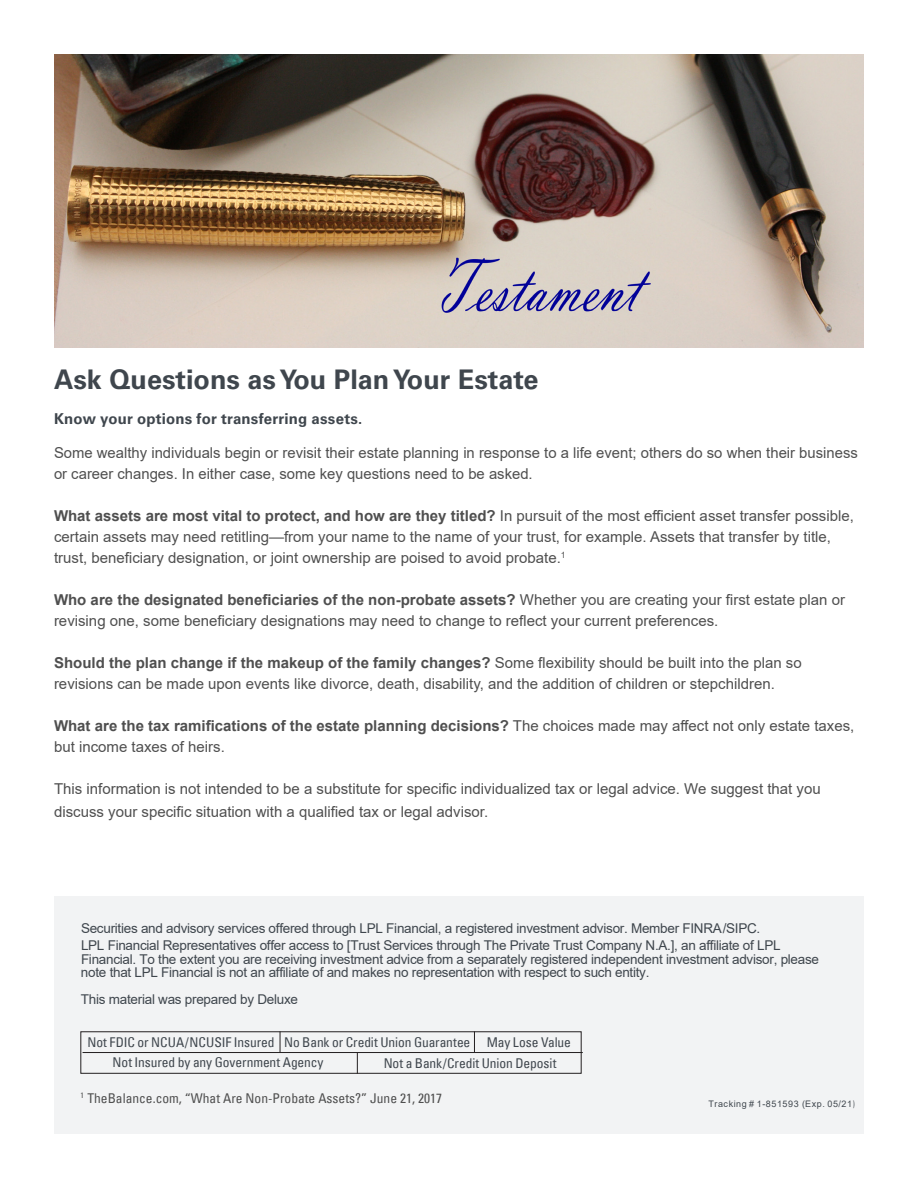
<style>
.page{position:relative;width:918px;height:1188px;background:#fff}
.page>*{position:absolute;margin:0;border:0;box-sizing:border-box;transform-origin:0 0}
.t1{font:700 27px "Univers LT Std";color:#3f464d}
.t2{font:15px/21px "Arial";color:#4f4f4f}
.t3{font:700 15px "Univers LT Std";letter-spacing:.01em;color:#3f464d}
.t4{font:13.5px/17.5px "Arial";letter-spacing:-.02em;color:#3f464d}
.t5{font:condensed 13.5px "Univers LT";letter-spacing:-.005em;color:#3f464d}
.t6{font:condensed 13.5px "Univers LT";color:#4f4f4f}
.t7{font:9px "Arial";letter-spacing:.06em;color:#3f464d}
.s1{font-weight:700}
.s2{font-family:"Univers LT Std";font-weight:300;font-stretch:condensed}
</style>
<div class="page">
<div style="left:54px;top:896px;width:810px;height:238px;background:#f2f3f4"></div>
<img style="left:54px;top:54px;width:810px;height:293px">
<div style="left:80px;top:1031px;width:502px;height:43px;border:1px solid #231f20"></div>
<hr style="left:83px;top:1052px;width:500px;height:1px;background:#231f20">
<svg style="left:357px;top:1053px;width:1px;height:21px"></svg>
<svg style="left:280px;top:1031px;width:1px;height:21px"></svg>
<svg style="left:474px;top:1031px;width:1px;height:21px"></svg>
<p class="t1" style="left:54px;top:364px;width:486px">Ask Questions as You Plan Your Estate</p>
<p class="t3" style="left:54px;top:409px;width:310px">Know your options for transferring assets.</p>
<p class="t2" style="left:54px;top:442px;width:805px">Some wealthy individuals begin or revisit their estate planning in response to a life event; others do so when their business or career changes. In either case, some key questions need to be asked.</p>
<p class="t2" style="left:54px;top:505px;width:801px"><span class="s1">What assets are most vital to protect, and how are they titled?</span> In pursuit of the most efficient asset transfer possible, certain assets may need retitling—from your name to the name of your trust, for example. Assets that transfer by title, trust, beneficiary designation, or joint ownership are poised to avoid probate.<sup>1</sup></p>
<p class="t2" style="left:54px;top:589px;width:793px"><span class="s1">Who are the designated beneficiaries of the non-probate assets?</span> Whether you are creating your first estate plan or revising one, some beneficiary designations may need to change to reflect your current preferences.</p>
<p class="t2" style="left:54px;top:652px;width:749px"><span class="s1">Should the plan change if the makeup of the family changes?</span> Some flexibility should be built into the plan so revisions can be made upon events like divorce, death, disability, and the addition of children or stepchildren.</p>
<p class="t2" style="left:54px;top:715px;width:802px"><span class="s1">What are the tax ramifications of the estate planning decisions?</span> The choices made may affect not only estate taxes, but income taxes of heirs.</p>
<p class="t2" style="left:54px;top:777px;width:768px;line-height:23.4px">This information is not intended to be a substitute for specific individualized tax or legal advice. We suggest that you discuss your specific situation with a qualified tax or legal advisor.</p>
<p class="t4" style="left:81px;top:919px;width:701px">Securities and advisory services offered through LPL Financial, a registered investment advisor. Member FINRA/SIPC.<br>LPL Financial Representatives offer access to [Trust Services through The Private Trust Company N.A.], an affiliate of LPL</p>
<p class="t4" style="left:81px;top:952px;width:740px;line-height:13.5px">Financial. To the extent you are receiving investment advice from a separately registered independent investment advisor, please note that LPL Financial is not an affiliate of and makes no representation with respect to such entity.</p>
<p class="t4" style="left:81px;top:991px;width:219px">This material was prepared by Deluxe</p>
<p class="t5" style="left:87px;top:1033px;width:189px">Not FDIC or NCUA/NCUSIF Insured</p>
<p class="t5" style="left:384px;top:1054px;width:174px">Not a Bank/Credit Union Deposit</p>
<p class="t5" style="left:284px;top:1034px;width:188px">No Bank or Credit Union Guarantee</p>
<p class="t5" style="left:487px;top:1034px;width:86px">May Lose Value</p>
<p class="t5" style="left:113px;top:1054px;width:212px">Not Insured by any Government Agency</p>
<p class="t6" style="left:80px;top:1089px;width:363px"><sup>1</sup> TheBalance.com, “What Are Non-Probate Assets?” June 21, 2017</p>
<p class="t7" style="left:708px;top:1098px;width:148px">Tracking # 1-851593 (Exp. 05/21<span class="s2">)</span></p>
</div>
